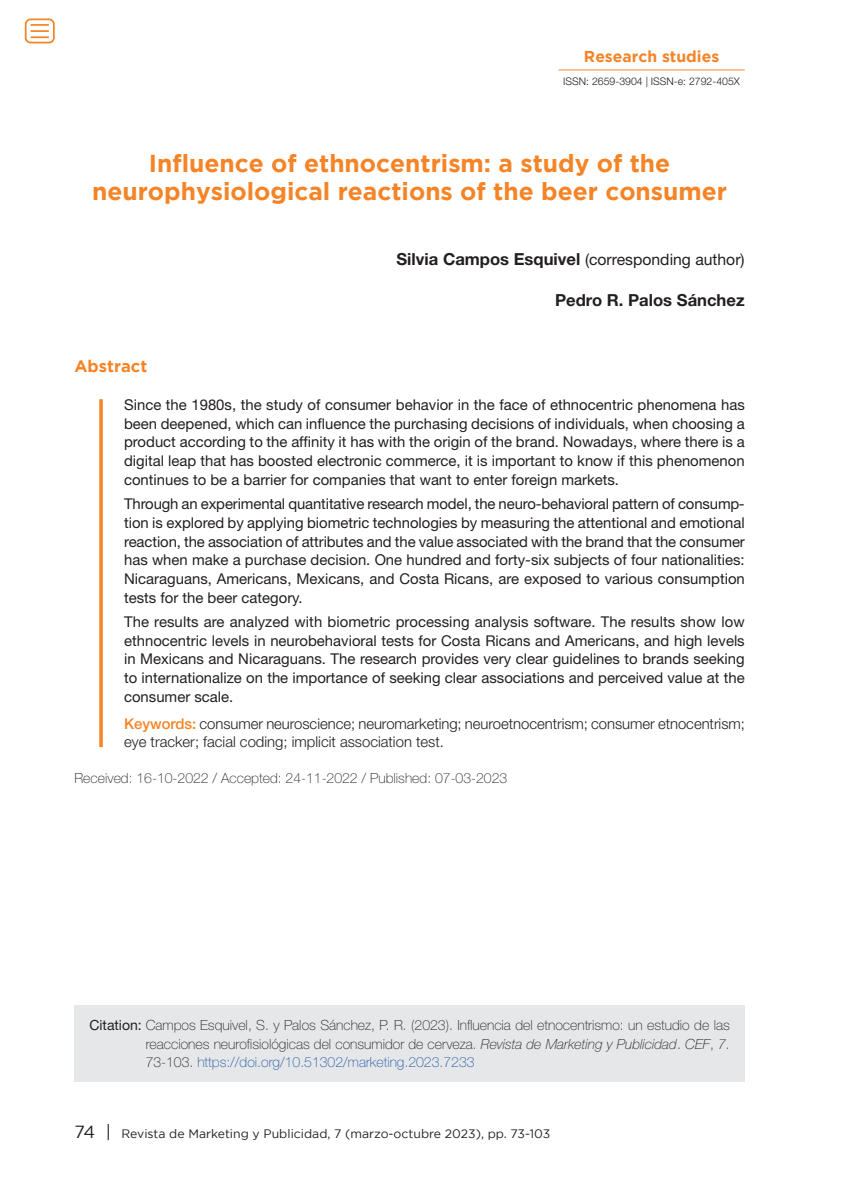
<style>
.page{position:relative;width:844px;height:1191px;background:#fff}
.page>*{position:absolute;margin:0;border:0;box-sizing:border-box;transform-origin:0 0}
.Título_NUEVO_FORMATO{font:700 24.5px/28px "Gotham";color:#f58427;text-align:center}
.Autor_Helv{font:700 16.62px "Helvetica Neue LT Std";color:#231f20}
.t1{font:700 16.62px "Gotham";color:#f58427}
.Autor_Helv-2{font:15.75px "Helvetica Neue LT Std";color:#231f20}
.Título_NUEVO_FORMATO-2{font:700 15.75px "Gotham";color:#f58427}
.Texto_EXTRACTO{font:14.88px/18.9px "Helvetica Neue LT Std";color:#231f20;text-align:justify}
.t2{font:300 14.88px/17.5px "Helvetica Neue LT Std";letter-spacing:-.005em;color:#231f20}
.Cómo_citar{font:100 14px/18.4px "Helvetica Neue LT Std";color:#231f20;text-align:justify}
.FECHAS_DE_TRABAJO{font:100 14px "Helvetica Neue LT Std";color:#231f20}
.t3{font:12.25px "Gotham";color:#231f20}
.t4{font:300 10.5px "Helvetica Neue LT Std";color:#231f20}
.s1{font-weight:700;font-size:16.62px}
.s2{font-weight:500;color:#f58427}
.s3{font-weight:400}
.s4{font-style:italic}
.s5{color:#1e56a6}
.s6{font-size:17.5px}
</style>
<div class="page">
<svg style="left:99px;top:399px;width:4px;height:348px"></svg>
<div style="left:74px;top:1005px;width:670px;height:76px;background:#e6e7e9"></div>
<hr style="left:558px;top:70px;width:186px;height:1px;background:#f58427">
<div style="left:25px;top:18px;width:30px;height:25px;border:2px solid #f58427;border-radius:5px"></div>
<svg style="left:31px;top:24px;width:18px;height:14px"></svg>
<p class="Título_NUEVO_FORMATO-2" style="left:583px;top:47px;width:137px">Research studies</p>
<p class="t4" style="left:563px;top:74px;width:178px">ISSN: 2659-3904 | ISSN-e: 2792-405X</p>
<p class="Título_NUEVO_FORMATO" style="left:92px;top:148px;width:636px">Influence of ethnocentrism: a study of the neurophysiological reactions of the beer consumer</p>
<p class="Autor_Helv-2" style="left:396px;top:250px;width:349px"><span class="s1">Silvia Campos Esquivel</span> (corresponding author)</p>
<p class="Autor_Helv" style="left:555px;top:289px;width:191px">Pedro R. Palos Sánchez</p>
<p class="t1" style="left:74px;top:356px;width:74px">Abstract</p>
<p class="Texto_EXTRACTO" style="left:124px;top:395px;width:622px">Since the 1980s, the study of consumer behavior in the face of ethnocentric phenomena has been deepened, which can influence the purchasing decisions of individuals, when choosing a product according to the affinity it has with the origin of the brand. Nowadays, where there is a digital leap that has boosted electronic commerce, it is important to know if this phenomenon continues to be a barrier for companies that want to enter foreign markets.</p>
<p class="Texto_EXTRACTO" style="left:124px;top:494px;width:622px">Through an experimental quantitative research model, the neuro-behavioral pattern of consump&shy;tion is explored by applying biometric technologies by measuring the attentional and emotional reaction, the association of attributes and the value associated with the brand that the consumer has when make a purchase decision. One hundred and forty-six subjects of four nationalities:<br>Nicaraguans, Americans, Mexicans, and Costa Ricans, are exposed to various consumption tests for the beer category.</p>
<p class="Texto_EXTRACTO" style="left:124px;top:612px;width:622px">The results are analyzed with biometric processing analysis software. The results show low ethnocentric levels in neurobehavioral tests for Costa Ricans and Americans, and high levels in Mexicans and Nicaraguans. The research provides very clear guidelines to brands seeking to internationalize on the importance of seeking clear associations and perceived value at the consumer scale.</p>
<p class="t2" style="left:124px;top:715px;width:622px"><span class="s2">Keywords:</span> consumer neuroscience; neuromarketing; neuroetnocentrism; consumer etnocentrism; eye tracker; facial coding; implicit association test.</p>
<p class="FECHAS_DE_TRABAJO" style="left:74px;top:770px;width:434px">Received: 16-10-2022 / Accepted: 24-11-2022 / Published: 07-03-2023</p>
<p class="Cómo_citar" style="left:146px;top:1016px;width:585px;text-indent:-56px"><span class="s3">Citation:</span> Campos Esquivel, S. y Palos Sánchez, P. R. (2023). Influencia del etnocentrismo: un estudio de las reacciones neurofisiológicas del consumidor de cerveza. <span class="s4">Revista de Marketing y Publicidad</span>. <span class="s4">CEF</span>, <span class="s4">7</span>.<br>73-103. <span class="s5">https://doi.org/10.51302/marketing.2023.7233</span></p>
<p class="t3" style="left:74px;top:1127px;width:477px"><span class="s6">74 |</span> Revista de Marketing y Publicidad, 7 (marzo-octubre 2023), pp. 73-103</p>
</div>
